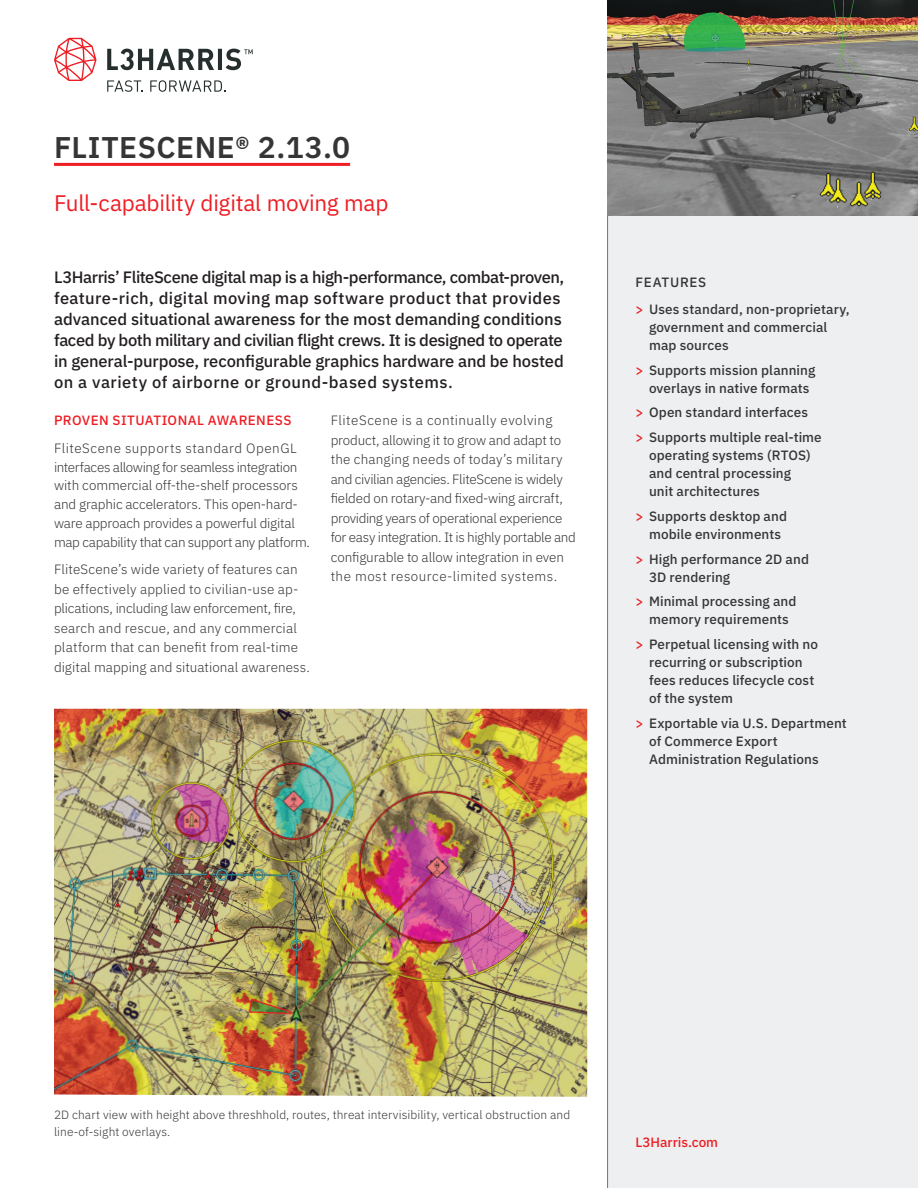
<style>
.page{position:relative;width:918px;height:1188px;background:#fff}
.page>*{position:absolute;margin:0;border:0;box-sizing:border-box;transform-origin:0 0}
.t1{font:600 30px "IBM Plex Sans";letter-spacing:.015em;color:#363536}
.t2{font:22.5px "IBM Plex Sans";letter-spacing:-.01em;color:#ee1d23}
.t3{font:500 16.5px/21px "IBM Plex Sans";letter-spacing:-.005em;color:#231f20}
.t4{font:300 13.5px/19.5px "IBM Plex Sans";letter-spacing:-.005em;color:#363536}
.t5{font:500 13.5px/18px "IBM Plex Sans";letter-spacing:.005em;color:#363536}
.t6{font:500 13.5px "IBM Plex Sans";letter-spacing:.025em;color:#ee1d23}
.t7{font:500 13.5px "IBM Plex Sans";color:#ee1d23}
.t8{font:300 12px/16.5px "IBM Plex Sans";letter-spacing:.01em;color:#363536}
.s1{color:#363536}
.s2{color:#ee1d23}
</style>
<div class="page">
<hr style="left:54px;top:163px;width:296px;height:3px;background:#ee1d23">
<div style="left:608px;top:0;width:310px;height:1188px;background:#edeff0"></div>
<hr style="left:607px;top:0;width:1px;height:1188px;background:#737473">
<img style="left:54px;top:709px;width:533px;height:388px">
<img style="left:608px;top:0;width:310px;height:216px">
<svg style="left:54px;top:38px;width:43px;height:43px"></svg>
<svg style="left:107px;top:80px;width:36px;height:12px"></svg>
<svg style="left:150px;top:80px;width:75px;height:12px"></svg>
<svg style="left:107px;top:49px;width:146px;height:21px"></svg>
<h1 class="t1" style="left:54px;top:124px;width:298px">FLITESCENE® 2.13.0</h1>
<h2 class="t2" style="left:54px;top:186px;width:336px">Full-capability digital moving map</h2>
<p class="t3" style="left:54px;top:265px;width:512px">L3Harris’ FliteScene digital map is a high-performance, combat-proven, feature-rich, digital moving map software product that provides advanced situational awareness for the most demanding conditions faced by both military and civilian flight crews. It is designed to operate in general-purpose, reconfigurable graphics hardware and be hosted on a variety of airborne or ground-based systems<span class="s1">.</span></p>
<p class="t5" style="left:636px;top:268px;width:216px;line-height:27px">FEATURES<br><span class="s2">&gt;</span> Uses standard, non-proprietary,</p>
<p class="t5" style="left:649px;top:317px;width:180px">government and commercial map sources</p>
<p class="t5" style="left:636px;top:360px;width:181px;text-align:center"><span class="s2">&gt;</span> Supports mission planning overlays in native formats</p>
<p class="t5" style="left:636px;top:399px;width:188px;line-height:24.8px"><span class="s2">&gt;</span> Open standard interfaces<br><span class="s2">&gt;</span> Supports multiple real-time</p>
<p class="t5" style="left:649px;top:445px;width:163px">operating systems (RTOS) and central processing unit architectures</p>
<p class="t5" style="left:636px;top:506px;width:153px;text-align:center"><span class="s2">&gt;</span> Supports desktop and mobile environments</p>
<p class="t5" style="left:649px;top:549px;width:162px;text-indent:-14px"><span class="s2">&gt;</span> High performance 2D and<br>3D rendering</p>
<p class="t5" style="left:636px;top:592px;width:162px;text-align:center"><span class="s2">&gt;</span> Minimal processing and memory requirements</p>
<p class="t5" style="left:649px;top:634px;width:171px;text-indent:-14px"><span class="s2">&gt;</span> Perpetual licensing with no recurring or subscription fees reduces lifecycle cost of the system</p>
<p class="t5" style="left:649px;top:713px;width:199px;text-indent:-14px"><span class="s2">&gt;</span> Exportable via U.S. Department of Commerce Export<br>Administration Regulations</p>
<p class="t4" style="left:331px;top:409px;width:247px">FliteScene is a continually evolving product, allowing it to grow and adapt to the changing needs of today’s military and civilian agencies. FliteScene is widely fielded on rotary-and fixed-wing aircraft, providing years of operational experience for easy integration. It is highly portable and configurable to allow integration in even the most resource-limited systems.</p>
<p class="t6" style="left:54px;top:410px;width:239px">PROVEN SITUATIONAL AWARENESS</p>
<p class="t4" style="left:54px;top:438px;width:258px;line-height:18.8px">FliteScene supports standard OpenGL interfaces allowing for seamless integration with commercial off-the-shelf processors and graphic accelerators. This open-hard&shy;ware approach provides a powerful digital map capability that can support any platform.</p>
<p class="t4" style="left:54px;top:559px;width:257px">FliteScene’s wide variety of features can be effectively applied to civilian-use ap&shy;plications, including law enforcement, fire, search and rescue, and any commercial platform that can benefit from real-time digital mapping and situational awareness.</p>
<p class="t8" style="left:54px;top:1106px;width:518px">2D chart view with height above threshhold, routes, threat intervisibility, vertical obstruction and line-of-sight overlays.</p>
<p class="t7" style="left:636px;top:1131px;width:84px">L3Harris.com</p>
</div>
